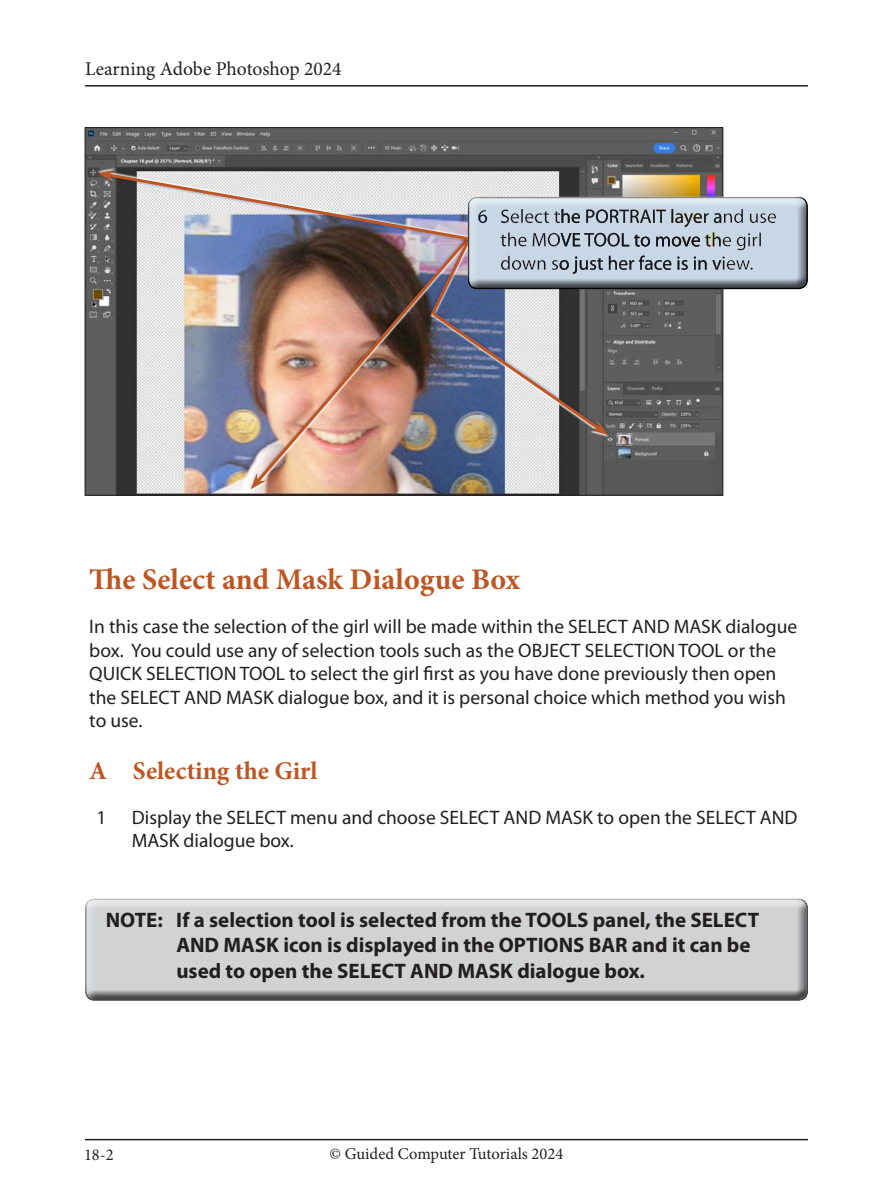
<style>
.page{position:relative;width:893px;height:1191px;background:#fff}
.page>*{position:absolute;margin:0;border:0;box-sizing:border-box;transform-origin:0 0}
.Sub-Head{font:700 30px "Minion Pro";letter-spacing:.005em;color:#bd5622}
.Sub-Head_point{font:700 25.5px "Minion Pro";color:#bd5622}
.NB_normal{font:700 21px/25.2px "Myriad Pro";color:#231f20}
.Paragraph{font:19.5px/23.4px "Myriad Pro";color:#231f20}
.Body{font:19.5px/23.4px "Myriad Pro";color:#231f20}
.Body-2{font:19.5px "Minion Pro";color:#231f20}
.Body-3{font:16.5px "Minion Pro";color:#231f20}
</style>
<div class="page">
<hr style="left:85px;top:1138px;width:723px;height:2px;background:#231f20">
<hr style="left:85px;top:85px;width:723px;height:2px;background:#231f20">
<div style="left:85px;top:896px;width:723px;height:98px;background:#fff;opacity:.75"></div>
<div style="left:85px;top:899px;width:723px;height:102px;background:#231f20;opacity:.75"></div>
<img style="left:87px;top:129px;width:634px;height:364px">
<div style="left:249px;top:236px;width:221px;height:254px;background:#1c41a2;opacity:.18"></div>
<img style="left:253px;top:435px;width:218px;height:50px">
<svg style="left:251px;top:473px;width:15px;height:16px"></svg>
<div style="left:96px;top:168px;width:375px;height:73px;background:#fff;opacity:.94"></div>
<img style="left:98px;top:170px;width:626px;height:265px">
<div style="left:468px;top:196px;width:340px;height:87px;background:#fff;opacity:.75"></div>
<div style="left:468px;top:198px;width:340px;height:92px;background:#231f20;opacity:.75"></div>
<p class="Body-2" style="left:85px;top:56px;width:258px">Learning Adobe Photoshop 2024</p>
<p class="Sub-Head" style="left:89px;top:558px;width:432px">The Select and Mask Dialogue Box</p>
<p class="Paragraph" style="left:89px;top:615px;width:709px">In this case the selection of the girl will be made within the SELECT AND MASK dialogue box. You could use any of selection tools such as the OBJECT SELECTION TOOL or the QUICK SELECTION TOOL to select the girl first as you have done previously then open the SELECT AND MASK dialogue box, and it is personal choice which method you wish to use.</p>
<p class="Sub-Head_point" style="left:89px;top:753px;width:230px">A Selecting the Girl</p>
<p class="Body" style="left:96px;top:805px;width:12px">1</p>
<p class="Body" style="left:132px;top:805px;width:667px">Display the SELECT menu and choose SELECT AND MASK to open the SELECT AND<br>MASK dialogue box.</p>
<p class="NB_normal" style="left:176px;top:906px;width:584px;text-indent:-70px">NOTE: If a selection tool is selected from the TOOLS panel, the SELECT<br>AND MASK icon is displayed in the OPTIONS BAR and it can be used to open the SELECT AND MASK dialogue box.</p>
<p class="Body-3" style="left:84px;top:1143px;width:31px">18-2</p>
<p class="Body-3" style="left:330px;top:1143px;width:235px">© Guided Computer Tutorials 2024</p>
</div>
